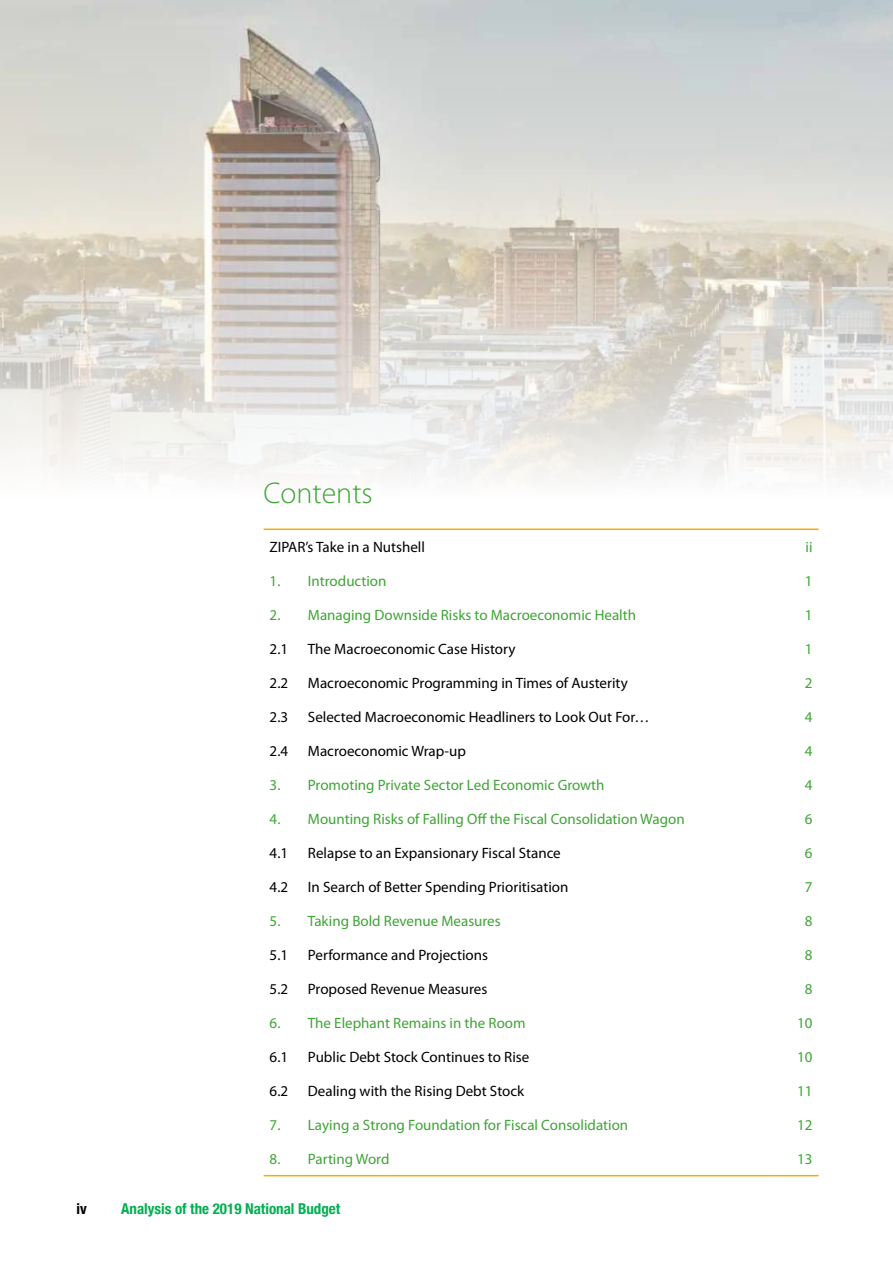
<style>
.page{position:relative;width:893px;height:1263px;background:#fff}
.page>*{position:absolute;margin:0;border:0;box-sizing:border-box;transform-origin:0 0}
.t1{font:300 30px "Myriad Pro";color:#3fa535}
.t2{font:15px "Myriad Pro";color:#000}
.t3{font:15px "Myriad Pro";color:#3fa535}
.t4{font:700 condensed 15px "Helvetica Neue";color:#00b050}
.t5{font:700 condensed 15px "Helvetica Neue";color:#000}
</style>
<div class="page">
<img style="left:0;top:0;width:893px;height:530px">
<hr style="left:264px;top:528px;width:38px;height:2px;background:#f8aa00">
<hr style="left:302px;top:528px;width:476px;height:2px;background:#f8aa00">
<hr style="left:778px;top:528px;width:41px;height:2px;background:#f8aa00">
<hr style="left:264px;top:1175px;width:38px;height:1px;background:#f8aa00">
<hr style="left:302px;top:1175px;width:476px;height:1px;background:#f8aa00">
<hr style="left:778px;top:1175px;width:41px;height:1px;background:#f8aa00">
<h1 class="t1" style="left:264px;top:475px;width:111px">Contents</h1>
<p class="t2" style="left:270px;top:539px;width:157px">ZIPAR’s Take in a Nutshell</p>
<p class="t3" style="left:805px;top:539px;width:9px">ii</p>
<p class="t3" style="left:270px;top:573px;width:118px">1. Introduction</p>
<p class="t3" style="left:805px;top:573px;width:9px">1</p>
<p class="t3" style="left:270px;top:607px;width:368px">2. Managing Downside Risks to Macroeconomic Health</p>
<p class="t3" style="left:805px;top:607px;width:9px">1</p>
<p class="t2" style="left:270px;top:641px;width:20px">2.1</p>
<p class="t2" style="left:308px;top:641px;width:209px">The Macroeconomic Case History</p>
<p class="t3" style="left:805px;top:641px;width:9px">1</p>
<p class="t2" style="left:270px;top:675px;width:20px">2.2</p>
<p class="t2" style="left:308px;top:675px;width:321px">Macroeconomic Programming in Times of Austerity</p>
<p class="t3" style="left:805px;top:675px;width:9px">2</p>
<p class="t2" style="left:270px;top:709px;width:20px">2.3</p>
<p class="t2" style="left:308px;top:709px;width:343px">Selected Macroeconomic Headliners to Look Out For…</p>
<p class="t3" style="left:805px;top:709px;width:9px">4</p>
<p class="t2" style="left:270px;top:743px;width:20px">2.4</p>
<p class="t2" style="left:308px;top:743px;width:160px">Macroeconomic Wrap-up</p>
<p class="t3" style="left:805px;top:743px;width:9px">4</p>
<p class="t3" style="left:270px;top:777px;width:336px">3. Promoting Private Sector Led Economic Growth</p>
<p class="t3" style="left:805px;top:777px;width:9px">4</p>
<p class="t3" style="left:270px;top:811px;width:417px">4. Mounting Risks of Falling Off the Fiscal Consolidation Wagon</p>
<p class="t3" style="left:805px;top:811px;width:9px">6</p>
<p class="t2" style="left:270px;top:845px;width:20px">4.1</p>
<p class="t2" style="left:308px;top:845px;width:254px">Relapse to an Expansionary Fiscal Stance</p>
<p class="t3" style="left:805px;top:845px;width:9px">6</p>
<p class="t2" style="left:270px;top:879px;width:20px">4.2</p>
<p class="t2" style="left:308px;top:879px;width:262px">In Search of Better Spending Prioritisation</p>
<p class="t3" style="left:805px;top:879px;width:9px">7</p>
<p class="t3" style="left:270px;top:913px;width:233px">5. Taking Bold Revenue Measures</p>
<p class="t3" style="left:805px;top:913px;width:9px">8</p>
<p class="t2" style="left:270px;top:947px;width:20px">5.1</p>
<p class="t2" style="left:308px;top:947px;width:182px">Performance and Projections</p>
<p class="t3" style="left:805px;top:947px;width:9px">8</p>
<p class="t2" style="left:270px;top:981px;width:20px">5.2</p>
<p class="t2" style="left:308px;top:981px;width:181px">Proposed Revenue Measures</p>
<p class="t3" style="left:805px;top:981px;width:9px">8</p>
<p class="t3" style="left:270px;top:1015px;width:258px">6. The Elephant Remains in the Room</p>
<p class="t3" style="left:797px;top:1015px;width:17px">10</p>
<p class="t2" style="left:270px;top:1049px;width:20px">6.1</p>
<p class="t2" style="left:308px;top:1049px;width:223px">Public Debt Stock Continues to Rise</p>
<p class="t3" style="left:797px;top:1049px;width:17px">10</p>
<p class="t2" style="left:270px;top:1083px;width:20px">6.2</p>
<p class="t2" style="left:308px;top:1083px;width:218px">Dealing with the Rising Debt Stock</p>
<p class="t3" style="left:797px;top:1083px;width:17px">11</p>
<p class="t3" style="left:270px;top:1117px;width:360px">7. Laying a Strong Foundation for Fiscal Consolidation</p>
<p class="t3" style="left:797px;top:1117px;width:17px">12</p>
<p class="t3" style="left:270px;top:1151px;width:121px">8. Parting Word</p>
<p class="t3" style="left:797px;top:1151px;width:17px">13</p>
<p class="t5" style="left:77px;top:1196px;width:12px">iv</p>
<p class="t4" style="left:121px;top:1196px;width:221px">Analysis of the 2019 National Budget</p>
</div>
